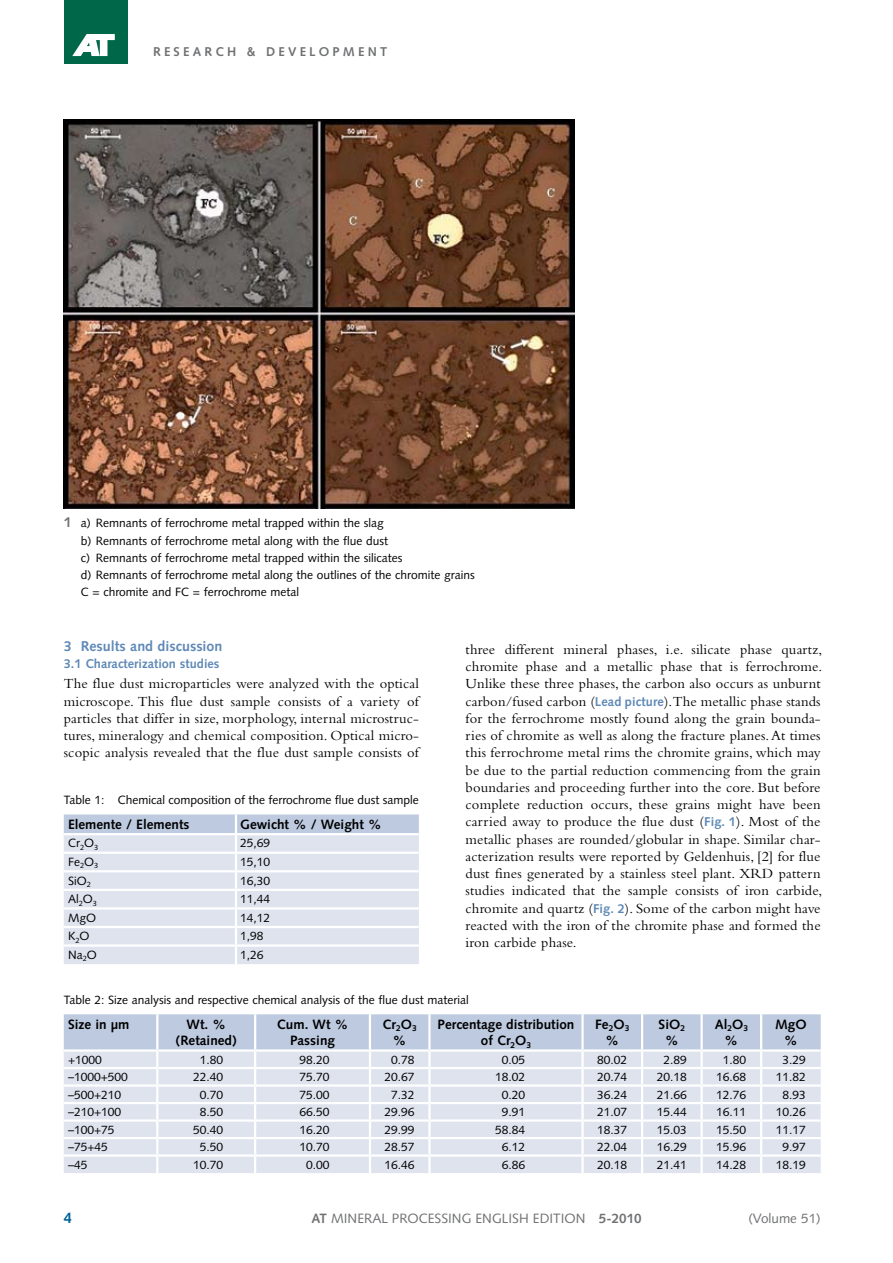
<style>
.page{position:relative;width:893px;height:1263px;background:#fff}
.page>*{position:absolute;margin:0;border:0;box-sizing:border-box;transform-origin:0 0}
.t1{font:14.55px/17.2px "Bembo Std";letter-spacing:.01em;color:#000;text-align:justify}
.t2{font:700 14.25px "Syntax LT Std";color:#5f89b6}
.t3{font:700 13.5px/16.5px "Syntax LT Std";color:#000;text-align:center}
.t4{font:13.5px "Syntax";color:#707173}
.t5{font:700 12.75px "Syntax LT Std";color:#5f89b6}
.t6{font:700 12.75px "Syntax LT Std";letter-spacing:.25em;color:#707173}
.t7{font:12px/17.2px "Syntax LT Std";color:#000}
.s1{font-weight:700;font-size:14.25px;color:#707173}
.s2{font-family:"Syntax LT Std";font-weight:700;font-size:12.75px;color:#5f89b6}
.s3{font-weight:700}
</style>
<div class="page">
<div style="left:64px;top:0;width:64px;height:64px;background:#006848"></div>
<svg style="left:72px;top:34px;width:43px;height:22px"></svg>
<img style="left:64px;top:119px;width:510px;height:389px">
<svg style="left:64px;top:1014px;width:757px;height:159px;background:#dae0ec"></svg>
<svg style="left:64px;top:814px;width:355px;height:150px;background:#dde3ee"></svg>
<p class="t6" style="left:153px;top:45px;width:236px">RESEARCH &amp; DEVELOPMENT</p>
<p class="t7" style="left:81px;top:515px;width:395px;text-indent:-17px"><span class="s1">1</span> a) Remnants of ferrochrome metal trapped within the slag<br>b) Remnants of ferrochrome metal along with the flue dust<br>c) Remnants of ferrochrome metal trapped within the silicates<br>d) Remnants of ferrochrome metal along the outlines of the chromite grains C = chromite and FC = ferrochrome metal</p>
<p class="t2" style="left:64px;top:638px;width:160px">3 Results and discussion</p>
<p class="t5" style="left:64px;top:656px;width:157px">3.1 Characterization studies</p>
<p class="t1" style="left:64px;top:675px;width:357px">The flue dust microparticles were analyzed with the optical microscope. This flue dust sample consists of a variety of particles that differ in size, morphology, internal microstruc&shy;tures, mineralogy and chemical composition. Optical micro&shy;scopic analysis revealed that the flue dust sample consists of</p>
<p class="t7" style="left:64px;top:791px;width:357px">Table 1: Chemical composition of the ferrochrome flue dust sample</p>
<p class="t3" style="left:68px;top:816px;width:123px">Elemente / Elements</p>
<p class="t3" style="left:240px;top:816px;width:143px">Gewicht % / Weight %</p>
<p class="t7" style="left:68px;top:835px;width:32px">Cr<sub>2</sub>O<sub>3</sub></p>
<p class="t7" style="left:240px;top:835px;width:32px">25,69</p>
<p class="t7" style="left:68px;top:853px;width:32px">Fe<sub>2</sub>O<sub>3</sub></p>
<p class="t7" style="left:240px;top:853px;width:32px">15,10</p>
<p class="t7" style="left:68px;top:872px;width:24px">SiO<sub>2</sub></p>
<p class="t7" style="left:240px;top:872px;width:32px">16,30</p>
<p class="t7" style="left:68px;top:890px;width:31px">Al<sub>2</sub>O<sub>3</sub></p>
<p class="t7" style="left:240px;top:890px;width:32px">11,44</p>
<p class="t7" style="left:68px;top:909px;width:30px">MgO</p>
<p class="t7" style="left:240px;top:909px;width:32px">14,12</p>
<p class="t7" style="left:68px;top:927px;width:23px">K<sub>2</sub>O</p>
<p class="t7" style="left:240px;top:927px;width:25px">1,98</p>
<p class="t7" style="left:68px;top:946px;width:30px">Na<sub>2</sub>O</p>
<p class="t7" style="left:240px;top:946px;width:25px">1,26</p>
<p class="t1" style="left:466px;top:640px;width:358px">three different mineral phases, i.e. silicate phase quartz, chromite phase and a metallic phase that is ferrochrome.<br>Unlike these three phases, the carbon also occurs as unburnt carbon/fused carbon (<span class="s2">Lead picture</span>). The metallic phase stands for the ferrochrome mostly found along the grain bounda&shy;ries of chromite as well as along the fracture planes. At times this ferrochrome metal rims the chromite grains, which may be due to the partial reduction commencing from the grain boundaries and proceeding further into the core. But before complete reduction occurs, these grains might have been carried away to produce the flue dust (<span class="s2">Fig. 1</span>). Most of the metallic phases are rounded/globular in shape. Similar char&shy;acterization results were reported by Geldenhuis, [2] for flue dust fines generated by a stainless steel plant. XRD pattern studies indicated that the sample consists of iron carbide, chromite and quartz (<span class="s2">Fig. 2</span> ). Some of the carbon might have reacted with the iron of the chromite phase and formed the iron carbide phase.</p>
<p class="t7" style="left:64px;top:991px;width:406px">Table 2: Size analysis and respective chemical analysis of the flue dust material</p>
<p class="t3" style="left:68px;top:1016px;width:63px">Size in µm</p>
<p class="t3" style="left:176px;top:1016px;width:62px">Wt. % (Retained)</p>
<p class="t3" style="left:277px;top:1016px;width:73px">Cum. Wt %<br>Passing</p>
<p class="t3" style="left:383px;top:1016px;width:35px">Cr<sub>2</sub>O<sub>3 </sub>%</p>
<p class="t3" style="left:438px;top:1016px;width:138px">Percentage distribution of Cr<sub>2</sub>O<sub>3</sub></p>
<p class="t3" style="left:595px;top:1016px;width:35px">Fe<sub>2</sub>O<sub>3 </sub>%</p>
<p class="t3" style="left:659px;top:1016px;width:27px">SiO<sub>2 </sub>%</p>
<p class="t3" style="left:715px;top:1016px;width:34px">Al<sub>2</sub>O<sub>3 </sub>%</p>
<p class="t3" style="left:775px;top:1016px;width:33px">MgO %</p>
<p class="t7" style="left:68px;top:1051px;width:35px">+1000</p>
<p class="t7" style="left:200px;top:1051px;width:25px">1.80</p>
<p class="t7" style="left:300px;top:1051px;width:32px">98.20</p>
<p class="t7" style="left:391px;top:1051px;width:25px">0.78</p>
<p class="t7" style="left:502px;top:1051px;width:25px">0.05</p>
<p class="t7" style="left:597px;top:1051px;width:32px">80.02</p>
<p class="t7" style="left:663px;top:1051px;width:25px">2.89</p>
<p class="t7" style="left:723px;top:1051px;width:25px">1.80</p>
<p class="t7" style="left:782px;top:1051px;width:25px">3.29</p>
<p class="t7" style="left:68px;top:1068px;width:61px">–1000+500</p>
<p class="t7" style="left:193px;top:1068px;width:32px">22.40</p>
<p class="t7" style="left:300px;top:1068px;width:32px">75.70</p>
<p class="t7" style="left:385px;top:1068px;width:32px">20.67</p>
<p class="t7" style="left:495px;top:1068px;width:32px">18.02</p>
<p class="t7" style="left:597px;top:1068px;width:32px">20.74</p>
<p class="t7" style="left:657px;top:1068px;width:32px">20.18</p>
<p class="t7" style="left:716px;top:1068px;width:32px">16.68</p>
<p class="t7" style="left:776px;top:1068px;width:32px">11.82</p>
<p class="t7" style="left:68px;top:1086px;width:55px">–500+210</p>
<p class="t7" style="left:200px;top:1086px;width:25px">0.70</p>
<p class="t7" style="left:300px;top:1086px;width:32px">75.00</p>
<p class="t7" style="left:391px;top:1086px;width:25px">7.32</p>
<p class="t7" style="left:502px;top:1086px;width:25px">0.20</p>
<p class="t7" style="left:597px;top:1086px;width:32px">36.24</p>
<p class="t7" style="left:657px;top:1086px;width:32px">21.66</p>
<p class="t7" style="left:716px;top:1086px;width:32px">12.76</p>
<p class="t7" style="left:782px;top:1086px;width:25px">8.93</p>
<p class="t7" style="left:68px;top:1103px;width:55px">–210+100</p>
<p class="t7" style="left:200px;top:1103px;width:25px">8.50</p>
<p class="t7" style="left:300px;top:1103px;width:32px">66.50</p>
<p class="t7" style="left:385px;top:1103px;width:32px">29.96</p>
<p class="t7" style="left:502px;top:1103px;width:25px">9.91</p>
<p class="t7" style="left:597px;top:1103px;width:32px">21.07</p>
<p class="t7" style="left:657px;top:1103px;width:32px">15.44</p>
<p class="t7" style="left:716px;top:1103px;width:32px">16.11</p>
<p class="t7" style="left:776px;top:1103px;width:32px">10.26</p>
<p class="t7" style="left:68px;top:1121px;width:48px">–100+75</p>
<p class="t7" style="left:193px;top:1121px;width:32px">50.40</p>
<p class="t7" style="left:300px;top:1121px;width:32px">16.20</p>
<p class="t7" style="left:385px;top:1121px;width:32px">29.99</p>
<p class="t7" style="left:495px;top:1121px;width:32px">58.84</p>
<p class="t7" style="left:597px;top:1121px;width:32px">18.37</p>
<p class="t7" style="left:657px;top:1121px;width:32px">15.03</p>
<p class="t7" style="left:716px;top:1121px;width:32px">15.50</p>
<p class="t7" style="left:776px;top:1121px;width:32px">11.17</p>
<p class="t7" style="left:68px;top:1138px;width:41px">–75+45</p>
<p class="t7" style="left:200px;top:1138px;width:25px">5.50</p>
<p class="t7" style="left:300px;top:1138px;width:32px">10.70</p>
<p class="t7" style="left:385px;top:1138px;width:32px">28.57</p>
<p class="t7" style="left:502px;top:1138px;width:25px">6.12</p>
<p class="t7" style="left:597px;top:1138px;width:32px">22.04</p>
<p class="t7" style="left:657px;top:1138px;width:32px">16.29</p>
<p class="t7" style="left:716px;top:1138px;width:32px">15.96</p>
<p class="t7" style="left:782px;top:1138px;width:25px">9.97</p>
<p class="t7" style="left:68px;top:1156px;width:21px">–45</p>
<p class="t7" style="left:193px;top:1156px;width:32px">10.70</p>
<p class="t7" style="left:306px;top:1156px;width:25px">0.00</p>
<p class="t7" style="left:385px;top:1156px;width:32px">16.46</p>
<p class="t7" style="left:502px;top:1156px;width:25px">6.86</p>
<p class="t7" style="left:597px;top:1156px;width:32px">20.18</p>
<p class="t7" style="left:657px;top:1156px;width:32px">21.41</p>
<p class="t7" style="left:716px;top:1156px;width:32px">14.28</p>
<p class="t7" style="left:776px;top:1156px;width:32px">18.19</p>
<p class="t4" style="left:311px;top:1210px;width:332px"><span class="s3">AT</span> MINERAL PROCESSING ENGLISH EDITION <span class="s3">5-2010</span></p>
<p class="t4" style="left:748px;top:1210px;width:74px">(Volume 51)</p>
</div>
